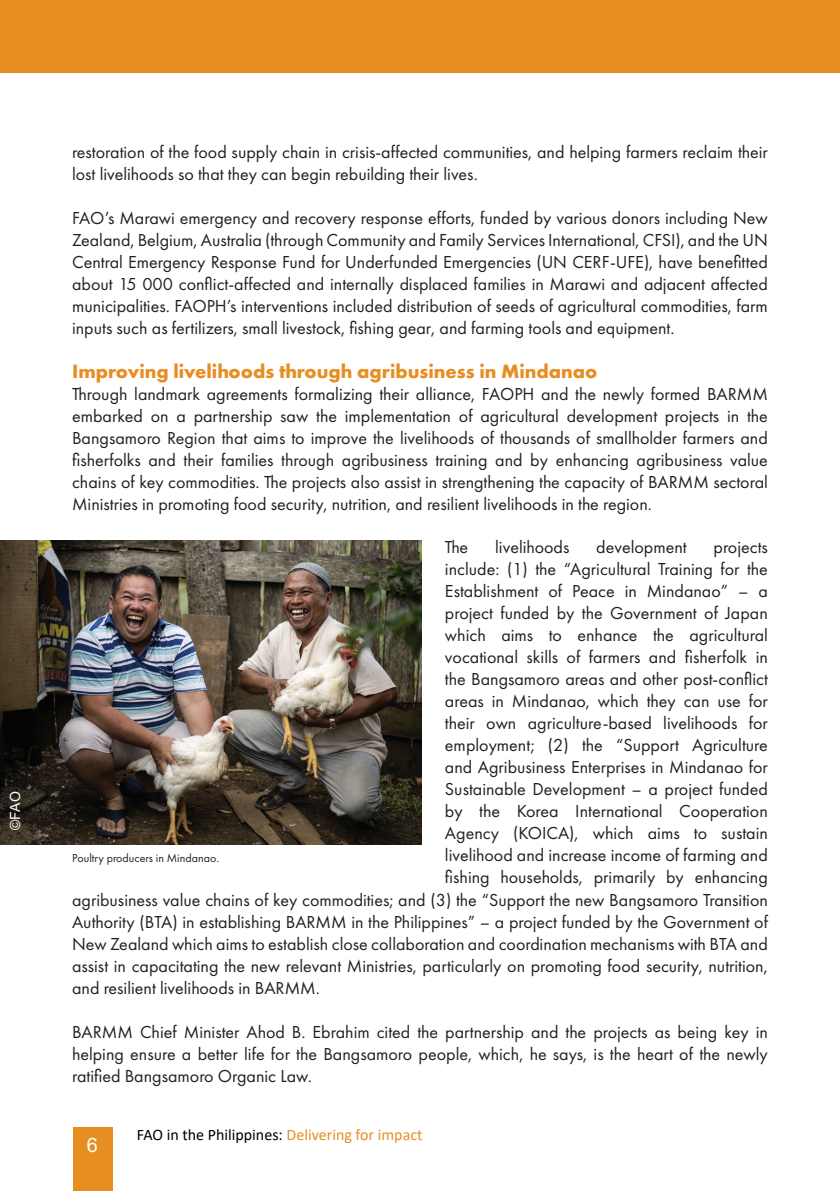
<style>
.page{position:relative;width:840px;height:1191px;background:#fff}
.page>*{position:absolute;margin:0;border:0;box-sizing:border-box;transform-origin:0 0}
.t1{font:700 20px "Futura PT";color:#e78e22}
.t2{font:20px "Arial";color:#fff}
.t3{font:18px/22px "Futura PT";color:#231f20;text-align:justify}
.t4{font:16px "Calibri";color:#000}
.t5{font:14px "Arial";color:#fff}
.t6{font:12px "Futura PT";color:#231f20}
.s1{color:#e78e22}
</style>
<div class="page">
<div style="left:73px;top:1127px;width:40px;height:64px;background:#e78e22"></div>
<div style="left:0;top:0;width:839px;height:72px;background:#e78e22"></div>
<img style="left:0;top:540px;width:421px;height:304px">
<p class="t5" style="left:6px;top:830px;width:40px;rotate:-90deg">©FAO</p>
<p class="t3" style="left:72px;top:141px;width:697px">restoration of the food supply chain in crisis-affected communities, and helping farmers reclaim their lost livelihoods so that they can begin rebuilding their lives.</p>
<p class="t3" style="left:72px;top:207px;width:697px">FAO’s Marawi emergency and recovery response efforts, funded by various donors including New Zealand, Belgium, Australia (through Community and Family Services International, CFSI), and the UN Central Emergency Response Fund for Underfunded Emergencies (UN CERF-UFE), have benefitted about 15 000 conflict-affected and internally displaced families in Marawi and adjacent affected municipalities. FAOPH’s interventions included distribution of seeds of agricultural commodities, farm inputs such as fertilizers, small livestock, fishing gear, and farming tools and equipment.</p>
<p class="t1" style="left:72px;top:358px;width:526px">Improving livelihoods through agribusiness in Mindanao</p>
<p class="t3" style="left:72px;top:383px;width:697px">Through landmark agreements formalizing their alliance, FAOPH and the newly formed BARMM embarked on a partnership saw the implementation of agricultural development projects in the Bangsamoro Region that aims to improve the livelihoods of thousands of smallholder farmers and fisherfolks and their families through agribusiness training and by enhancing agribusiness value chains of key commodities. The projects also assist in strengthening the capacity of BARMM sectoral Ministries in promoting food security, nutrition, and resilient livelihoods in the region.</p>
<p class="t3" style="left:444px;top:536px;width:25px">The</p>
<p class="t3" style="left:495px;top:536px;width:76px">livelihoods</p>
<p class="t3" style="left:596px;top:536px;width:92px">development</p>
<p class="t3" style="left:713px;top:536px;width:56px">projects</p>
<p class="t3" style="left:444px;top:558px;width:324px">include: (1) the “Agricultural Training for the</p>
<p class="t3" style="left:444px;top:580px;width:324px">Establishment of Peace in Mindanao” – a</p>
<p class="t3" style="left:444px;top:602px;width:324px">project funded by the Government of Japan</p>
<p class="t3" style="left:444px;top:624px;width:324px">which aims to enhance the agricultural</p>
<p class="t3" style="left:444px;top:646px;width:324px">vocational skills of farmers and fisherfolk in</p>
<p class="t3" style="left:444px;top:668px;width:324px">the Bangsamoro areas and other post-conflict</p>
<p class="t3" style="left:444px;top:690px;width:324px">areas in Mindanao, which they can use for</p>
<p class="t3" style="left:444px;top:712px;width:324px">their own agriculture-based livelihoods for</p>
<p class="t3" style="left:444px;top:734px;width:324px">employment; (2) the “Support Agriculture</p>
<p class="t3" style="left:444px;top:756px;width:324px">and Agribusiness Enterprises in Mindanao for</p>
<p class="t3" style="left:444px;top:778px;width:324px">Sustainable Development – a project funded</p>
<p class="t3" style="left:444px;top:800px;width:324px">by the Korea International Cooperation</p>
<p class="t3" style="left:444px;top:822px;width:324px">Agency (KOICA), which aims to sustain</p>
<p class="t3" style="left:444px;top:844px;width:324px">livelihood and increase income of farming and</p>
<p class="t3" style="left:444px;top:866px;width:324px">fishing households, primarily by enhancing</p>
<p class="t3" style="left:72px;top:888px;width:697px">agribusiness value chains of key commodities; and (3) the “Support the new Bangsamoro Transition</p>
<p class="t3" style="left:72px;top:910px;width:697px">Authority (BTA) in establishing BARMM in the Philippines” – a project funded by the Government of</p>
<p class="t3" style="left:72px;top:932px;width:697px">New Zealand which aims to establish close collaboration and coordination mechanisms with BTA and</p>
<p class="t3" style="left:72px;top:954px;width:697px">assist in capacitating the new relevant Ministries, particularly on promoting food security, nutrition,</p>
<p class="t3" style="left:72px;top:976px;width:249px">and resilient livelihoods in BARMM.</p>
<p class="t3" style="left:72px;top:1020px;width:697px">BARMM Chief Minister Ahod B. Ebrahim cited the partnership and the projects as being key in helping ensure a better life for the Bangsamoro people, which, he says, is the heart of the newly ratified Bangsamoro Organic Law.</p>
<p class="t6" style="left:72px;top:850px;width:148px">Poultry producers in Mindanao.</p>
<p class="t2" style="left:87px;top:1131px;width:13px">6</p>
<p class="t4" style="left:137px;top:1123px;width:287px">FAO in the Philippines: <span class="s1">Delivering for impact</span></p>
</div>
